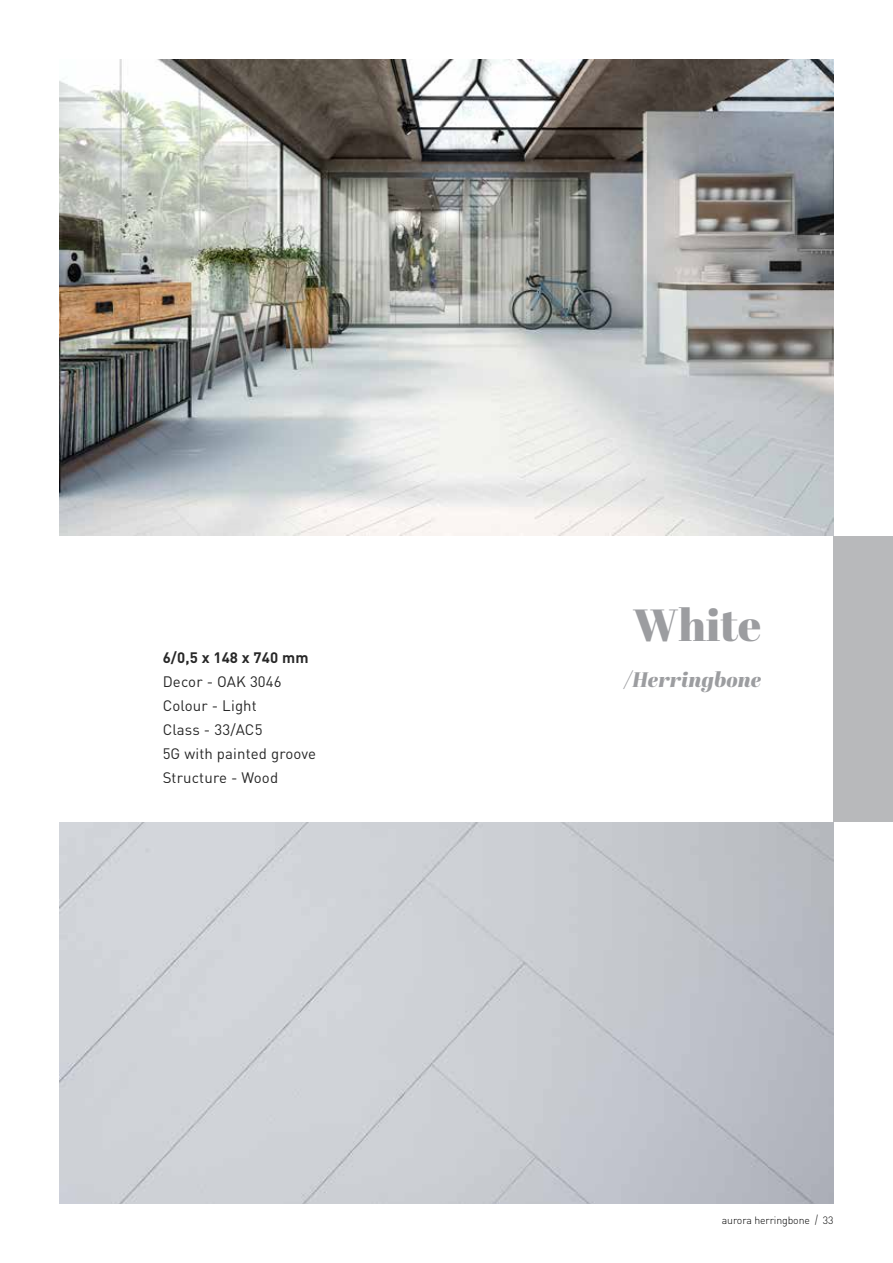
<style>
.page{position:relative;width:893px;height:1263px;background:#fff}
.page>*{position:absolute;margin:0;border:0;box-sizing:border-box;transform-origin:0 0}
.t1{font:45px "Abril Fatface";color:#9c9da0}
.t2{font:italic 21px "Abril Fatface";color:#9c9da0}
.t3{font:15px/24px "DIN Pro";letter-spacing:.01em;color:#000}
.t4{font:700 15px "DIN Pro";letter-spacing:.01em;color:#000}
.t5{font:300 10.5px "DIN Pro";letter-spacing:-.01em;color:#000}
.s1{font-stretch:condensed;font-size:12px}
</style>
<div class="page">
<img style="left:60px;top:60px;width:773px;height:476px">
<div style="left:833px;top:536px;width:60px;height:286px;background:#b8b9bb"></div>
<img style="left:60px;top:822px;width:773px;height:381px">
<h1 class="t1" style="left:633px;top:593px;width:130px">White</h1>
<p class="t4" style="left:163px;top:645px;width:147px">6/0,5 x 148 x 740 mm</p>
<p class="t3" style="left:163px;top:668px;width:155px">Decor - OAK 3046<br>Colour - Light<br>Class - 33/AC5<br>5G with painted groove<br>Structure - Wood</p>
<h2 class="t2" style="left:623px;top:664px;width:139px">/Herringbone</h2>
<p class="t5" style="left:722px;top:1212px;width:113px">aurora herringbone <span class="s1">/</span> 33</p>
</div>
